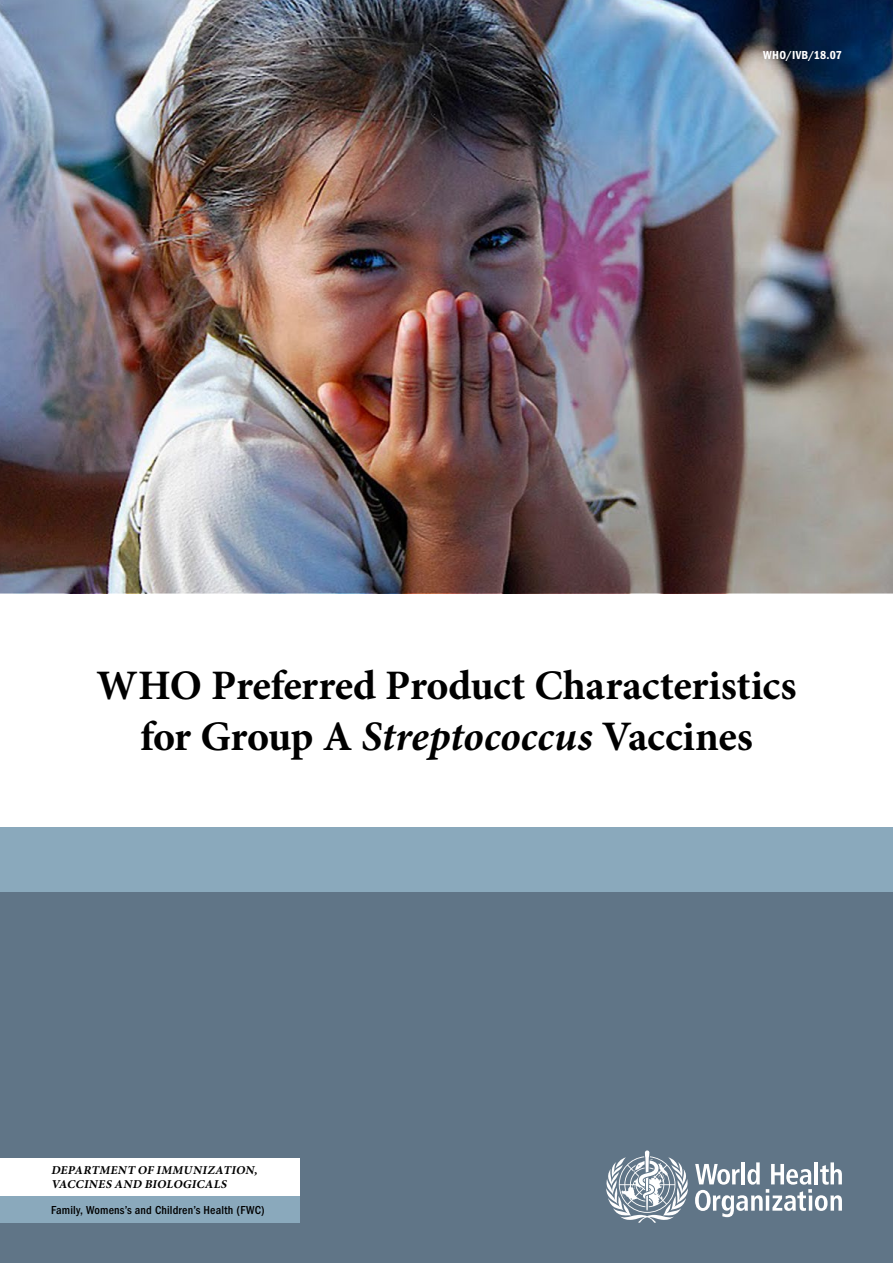
<style>
.page{position:relative;width:893px;height:1263px;background:#fff}
.page>*{position:absolute;margin:0;border:0;box-sizing:border-box;transform-origin:0 0}
.Titel{font:700 42px/51px "Minion Pro";letter-spacing:-.01em;color:#000;text-align:center}
.Titel-2{font:italic 700 12px "Minion Pro";color:#000}
.Titel-3{font:500 condensed 12px "ITC Franklin Gothic Std";letter-spacing:.015em;color:#000}
.WHO_Number{font:12px "ITC Franklin Gothic Std Dm Cd";letter-spacing:.02em;color:#fff}
.s1{font-style:italic}
</style>
<div class="page">
<img style="left:0;top:0;width:893px;height:593px">
<div style="left:0;top:828px;width:893px;height:435px;background:#607587"></div>
<svg style="left:0;top:593px;width:893px;height:298px"></svg>
<svg style="left:606px;top:1150px;width:236px;height:73px"></svg>
<div style="left:0;top:1190px;width:300px;height:33px;background:#8aa9bc"></div>
<div style="left:0;top:1158px;width:300px;height:37px;background:#fff"></div>
<p class="WHO_Number" style="left:763px;top:48px;width:80px">WHO/IVB/18.07</p>
<p class="Titel" style="left:96px;top:659px;width:701px">WHO Preferred Product Characteristics for Group A <span class="s1">Streptococcus</span> Vaccines</p>
<p class="Titel-2" style="left:51px;top:1161px;width:211px">DEPARTMENT OF IMMUNIZATION,</p>
<p class="Titel-2" style="left:51px;top:1176px;width:180px">VACCINES AND BIOLOGICALS</p>
<p class="Titel-3" style="left:51px;top:1203px;width:215px">Family, Womens’s and Children’s Health (FWC)</p>
</div>
